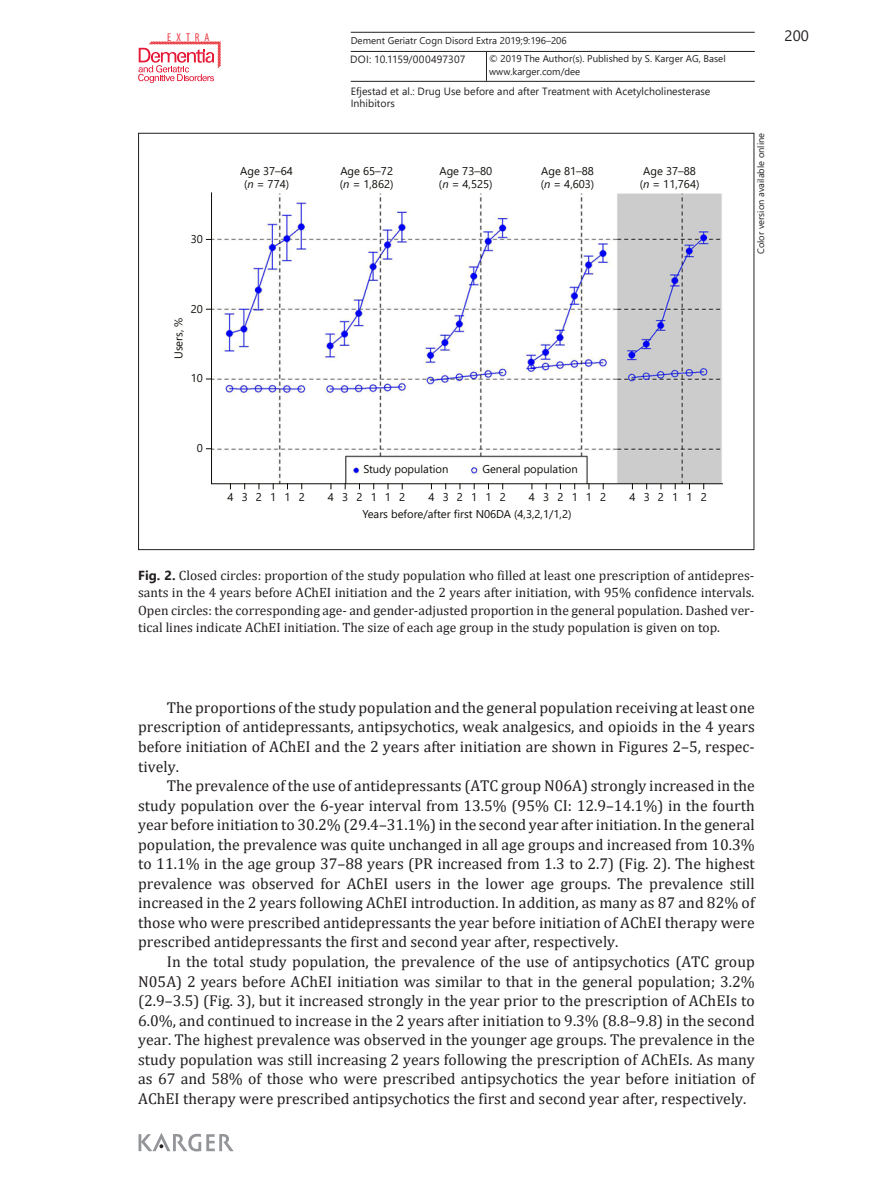
<style>
.page{position:relative;width:893px;height:1191px;background:#fff}
.page>*{position:absolute;margin:0;border:0;box-sizing:border-box;transform-origin:0 0}
.t1{font:15.75px/19.5px "Cambria";color:#231f20;text-align:justify}
.t2{font:15px "Segoe UI";color:#231f20}
.t3{font:13.5px/17.4px "Cambria";color:#231f20;text-align:justify}
.t4{font:condensed 11.4px "Myriad Pro";letter-spacing:.445em;color:#e93840}
.t5{font:11.25px/12.8px "Segoe UI";color:#0e0e09}
.t6{font:10.5px/12px "Segoe UI";letter-spacing:.005em;color:#231f20}
.t7{font:9.75px "Segoe UI";color:#231f20}
.t8{font:9.3px "Segoe UI";letter-spacing:.005em;color:#231f20}
.s1{font-style:italic}
.s2{font-family:"Segoe UI";font-weight:700;font-size:13.2px}
</style>
<div class="page">
<svg style="left:138px;top:41px;width:83px;height:42px"></svg>
<hr style="left:351px;top:51px;width:404px;height:1px;background:#231f20">
<hr style="left:351px;top:81px;width:404px;height:1px;background:#231f20">
<hr style="left:486px;top:51px;width:1px;height:30px;background:#231f20">
<hr style="left:351px;top:32px;width:404px;height:1px;background:#231f20">
<svg style="left:139px;top:1133px;width:95px;height:18px"></svg>
<svg style="left:211px;top:192px;width:512px;height:292px"></svg>
<p class="t4" style="left:167px;top:31px;width:44px">EXTRA</p>
<p class="t7" style="left:351px;top:31px;width:217px">Dement Geriatr Cogn Disord Extra 2019;9:196–206</p>
<p class="t6" style="left:350px;top:52px;width:117px">DOI: 10.1159/000497307</p>
<p class="t7" style="left:489px;top:50px;width:238px">© 2019 The Author(s). Published by S. Karger AG, Basel</p>
<p class="t7" style="left:489px;top:62px;width:93px">www.karger.com/dee</p>
<p class="t6" style="left:351px;top:84px;width:361px">Efjestad et al.: Drug Use before and after Treatment with Acetylcholinesterase<br>Inhibitors</p>
<p class="t5" style="left:191px;top:232px;width:14px">30</p>
<p class="t5" style="left:191px;top:301px;width:14px">20</p>
<p class="t5" style="left:171px;top:359px;width:43px;rotate:-90deg">Users, %</p>
<p class="t5" style="left:191px;top:371px;width:14px">10</p>
<p class="t5" style="left:240px;top:164px;width:54px;text-align:center">Age 37–64 (<span class="s1">n</span> = 774)</p>
<p class="t5" style="left:340px;top:164px;width:55px">Age 65–72 (<span class="s1">n</span> = 1,862)</p>
<p class="t5" style="left:439px;top:164px;width:55px">Age 73–80 (<span class="s1">n</span> = 4,525)</p>
<p class="t5" style="left:541px;top:164px;width:55px">Age 81–88 (<span class="s1">n</span> = 4,603)</p>
<p class="t5" style="left:640px;top:164px;width:61px;text-align:center">Age 37–88 (<span class="s1">n</span> = 11,764)</p>
<p class="t2" style="left:785px;top:22px;width:26px">200</p>
<p class="t8" style="left:752px;top:254px;width:123px;rotate:-90deg">Color version available online</p>
<p class="t5" style="left:197px;top:441px;width:8px">0</p>
<p class="t5" style="left:363px;top:462px;width:87px">Study population</p>
<p class="t5" style="left:482px;top:462px;width:97px">General population</p>
<p class="t5" style="left:227px;top:489px;width:79px">432112</p>
<p class="t5" style="left:328px;top:489px;width:79px">432112</p>
<p class="t5" style="left:428px;top:489px;width:79px">432112</p>
<p class="t5" style="left:529px;top:489px;width:79px">432112</p>
<p class="t5" style="left:629px;top:489px;width:79px">432112</p>
<p class="t5" style="left:362px;top:506px;width:210px">Years before/after first N06DA (4,3,2,1/1,2)</p>
<p class="t3" style="left:138px;top:566px;width:618px"><span class="s2">Fig. 2.</span> Closed circles: proportion of the study population who filled at least one prescription of antidepres&shy;sants in the 4 years before AChEI initiation and the 2 years after initiation, with 95% confidence intervals.<br>Open circles: the corresponding age- and gender-adjusted proportion in the general population. Dashed ver&shy;tical lines indicate AChEI initiation. The size of each age group in the study population is given on top.</p>
<p class="t1" style="left:138px;top:697px;width:618px;text-indent:29px">The proportions of the study population and the general population receiving at least one prescription of antidepressants, antipsychotics, weak analgesics, and opioids in the 4 years before initiation of AChEI and the 2 years after initiation are shown in Figures 2–5, respec&shy;tively.</p>
<p class="t1" style="left:138px;top:776px;width:618px;text-indent:29px">The prevalence of the use of antidepressants (ATC group N06A) strongly increased in the study population over the 6-year interval from 13.5% (95% CI: 12.9–14.1%) in the fourth year before initiation to 30.2% (29.4–31.1%) in the second year after initiation. In the general population, the prevalence was quite unchanged in all age groups and increased from 10.3% to 11.1% in the age group 37–88 years (PR increased from 1.3 to 2.7) (Fig. 2). The highest prevalence was observed for AChEI users in the lower age groups. The prevalence still increased in the 2 years following AChEI introduction. In addition, as many as 87 and 82% of those who were prescribed antidepressants the year before initiation of AChEI therapy were prescribed antidepressants the first and second year after, respectively.</p>
<p class="t1" style="left:138px;top:952px;width:618px;text-indent:29px">In the total study population, the prevalence of the use of antipsychotics (ATC group N05A) 2 years before AChEI initiation was similar to that in the general population; 3.2% (2.9–3.5) (Fig. 3), but it increased strongly in the year prior to the prescription of AChEIs to 6.0%, and continued to increase in the 2 years after initiation to 9.3% (8.8–9.8) in the second year. The highest prevalence was observed in the younger age groups. The prevalence in the study population was still increasing 2 years following the prescription of AChEIs. As many as 67 and 58% of those who were prescribed antipsychotics the year before initiation of AChEI therapy were prescribed antipsychotics the first and second year after, respectively.</p>
</div>
